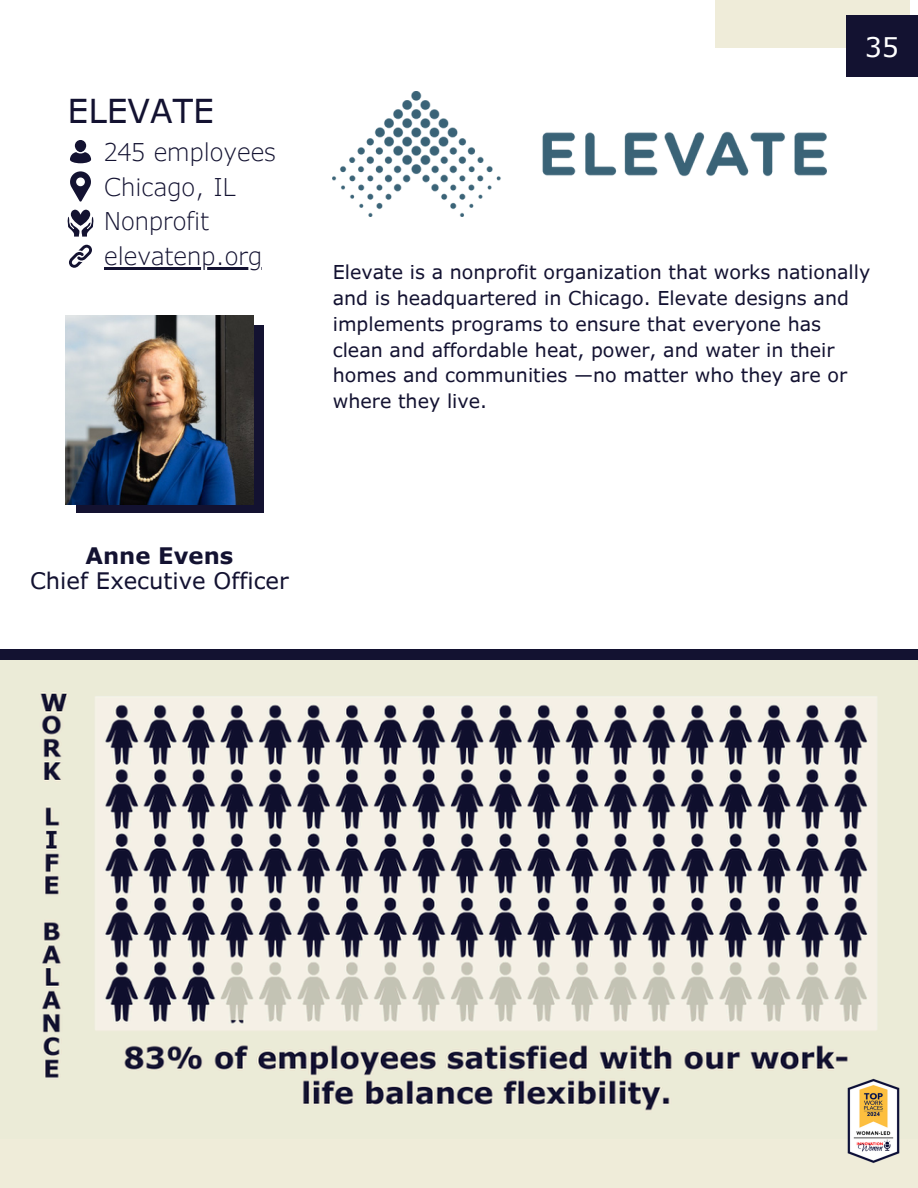
<style>
.page{position:relative;width:918px;height:1188px;background:#fff}
.page>*{position:absolute;margin:0;border:0;box-sizing:border-box;transform-origin:0 0}
.t1{font:33px "Verdana Pro";color:#131231}
.t2{font:27px "Verdana Pro";color:#fff}
.t3{font:300 24.45px "Verdana Pro";color:#131231}
.t4{font:22.65px/24.8px "Verdana Pro";color:#131231;text-align:center}
.t5{font:19.05px/25.8px "Verdana Pro";color:#131231}
.s1{font-weight:700}
</style>
<div class="page">
<div style="left:75px;top:140px;width:11px;height:12px;background:#131231;border-radius:50%"></div>
<svg style="left:70px;top:152px;width:21px;height:11px"></svg>
<svg style="left:70px;top:171px;width:21px;height:31px"></svg>
<svg style="left:68px;top:210px;width:25px;height:27px"></svg>
<svg style="left:69px;top:245px;width:23px;height:23px"></svg>
<hr style="left:104px;top:267px;width:158px;height:3px;background:#131231">
<div style="left:0;top:655px;width:918px;height:533px;background:#efecd9"></div>
<div style="left:0;top:650px;width:918px;height:11px;background:#131231"></div>
<img style="left:333px;top:92px;width:494px;height:125px">
<div style="left:76px;top:325px;width:187px;height:188px;background:#131231"></div>
<img style="left:65px;top:316px;width:189px;height:188px">
<img style="left:40px;top:692px;width:837px;height:419px">
<img style="left:841px;top:1074px;width:59px;height:89px">
<div style="left:716px;top:0;width:194px;height:47px;background:#efecd9"></div>
<div style="left:846px;top:15px;width:72px;height:62px;background:#131231"></div>
<h2 class="t1" style="left:68px;top:90px;width:148px">ELEVATE</h2>
<p class="t3" style="left:104px;top:137px;width:173px">245 employees</p>
<h1 class="t3" style="left:104px;top:171px;width:133px">Chicago, IL</h1>
<p class="t3" style="left:104px;top:206px;width:106px">Nonprofit</p>
<p class="t3" style="left:104px;top:240px;width:159px">elevatenp.org</p>
<p class="t2" style="left:865px;top:30px;width:36px">35</p>
<p class="t5" style="left:333px;top:258px;width:539px">Elevate is a nonprofit organization that works nationally and is headquartered in Chicago. Elevate designs and implements programs to ensure that everyone has clean and affordable heat, power, and water in their homes and communities —no matter who they are or where they live.</p>
<h2 class="t4" style="left:30px;top:543px;width:260px"><span class="s1">Anne Evens<br></span>Chief Executive Officer</h2>
</div>
